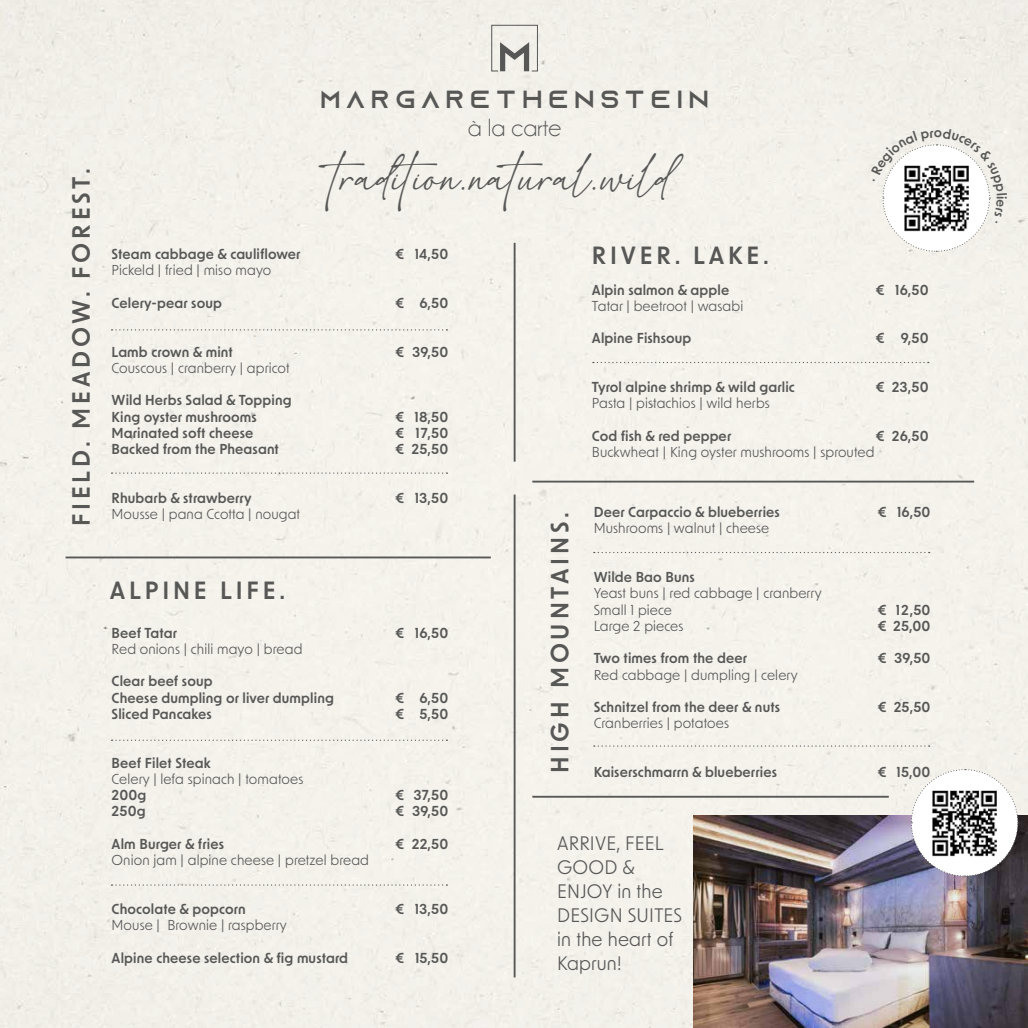
<style>
.page{position:relative;width:1028px;height:1028px;background:#f4f1eb}
.page>*{position:absolute;margin:0;border:0;box-sizing:border-box;transform-origin:0 0}
.t1{font:32.38px "Breathney Demo";color:#575756}
.t2{font:25.12px "Champagne&Limousines";color:#575756}
.t3{font:24.88px "Azonix";letter-spacing:.25em;color:#575756}
.t4{font:600 23.75px "New Order";letter-spacing:.16em;color:#575756}
.t5{font:18.62px/24px "New Order";letter-spacing:.01em;color:#575756}
.t6{font:600 13.75px/16.2px "New Order";letter-spacing:.01em;color:#575756}
.t7{font:13.75px/16.2px "New Order";letter-spacing:.01em;color:#575756}
.t8{font:600 13px "New Order";color:#575756}
</style>
<div class="page">
<hr style="left:513px;top:243px;width:2px;height:218px;background:#575756">
<hr style="left:513px;top:494px;width:2px;height:483px;background:#575756">
<hr style="left:66px;top:556px;width:425px;height:2px;background:#575756">
<hr style="left:532px;top:480px;width:442px;height:2px;background:#575756">
<svg style="left:593px;top:362px;width:335px;height:1px"></svg>
<svg style="left:594px;top:552px;width:335px;height:1px"></svg>
<svg style="left:594px;top:745px;width:335px;height:1px"></svg>
<svg style="left:111px;top:329px;width:336px;height:1px"></svg>
<svg style="left:111px;top:472px;width:336px;height:2px"></svg>
<svg style="left:111px;top:884px;width:336px;height:1px"></svg>
<svg style="left:111px;top:739px;width:336px;height:2px"></svg>
<svg style="left:491px;top:24px;width:47px;height:48px"></svg>
<img style="left:693px;top:815px;width:335px;height:213px">
<svg style="left:910px;top:768px;width:108px;height:109px"></svg>
<hr style="left:532px;top:795px;width:356px;height:2px;background:#575756">
<svg style="left:871px;top:128px;width:135px;height:124px"></svg>
<h3 class="t4" style="left:66px;top:526px;width:359px;rotate:-90deg">FIELD. MEADOW. FOREST.</h3>
<h3 class="t3" style="left:320px;top:88px;width:389px">MARGARETHENSTEIN</h3>
<h2 class="t2" style="left:468px;top:115px;width:95px">à la carte</h2>
<h1 class="t1" style="left:332px;top:166px;width:341px">tradition. natural. wild</h1>
<p class="t6" style="left:112px;top:245px;width:190px">Steam cabbage &amp; cauliflower</p>
<p class="t6" style="left:395px;top:245px;width:55px">€ 14,50</p>
<p class="t7" style="left:112px;top:262px;width:161px">Pickeld | fried | miso mayo</p>
<p class="t6" style="left:112px;top:294px;width:112px">Celery-pear soup</p>
<p class="t6" style="left:395px;top:294px;width:55px">€ 6,50</p>
<p class="t6" style="left:112px;top:343px;width:123px">Lamb crown &amp; mint</p>
<p class="t6" style="left:395px;top:343px;width:55px">€ 39,50</p>
<p class="t7" style="left:112px;top:359px;width:179px">Couscous | cranberry | apricot</p>
<p class="t6" style="left:112px;top:392px;width:181px">Wild Herbs Salad &amp; Topping<br>King oyster mushrooms</p>
<p class="t6" style="left:395px;top:408px;width:55px">€ 18,50</p>
<p class="t6" style="left:112px;top:424px;width:143px">Marinated soft cheese</p>
<p class="t6" style="left:395px;top:424px;width:55px">€ 17,50</p>
<p class="t6" style="left:112px;top:440px;width:169px">Backed from the Pheasant</p>
<p class="t6" style="left:395px;top:440px;width:55px">€ 25,50</p>
<p class="t6" style="left:112px;top:489px;width:141px">Rhubarb &amp; strawberry</p>
<p class="t6" style="left:395px;top:489px;width:55px">€ 13,50</p>
<p class="t7" style="left:112px;top:505px;width:190px">Mousse | pana Ccotta | nougat</p>
<h3 class="t4" style="left:110px;top:574px;width:177px">ALPINE LIFE.</h3>
<p class="t6" style="left:112px;top:624px;width:67px">Beef Tatar</p>
<p class="t6" style="left:395px;top:624px;width:55px">€ 16,50</p>
<p class="t7" style="left:112px;top:640px;width:192px">Red onions | chili mayo | bread</p>
<p class="t6" style="left:112px;top:672px;width:224px">Clear beef soup<br>Cheese dumpling or liver dumpling</p>
<p class="t6" style="left:395px;top:689px;width:55px">€ 6,50</p>
<p class="t6" style="left:112px;top:705px;width:102px">Sliced Pancakes</p>
<p class="t6" style="left:395px;top:705px;width:55px">€ 5,50</p>
<p class="t6" style="left:112px;top:754px;width:100px">Beef Filet Steak</p>
<p class="t7" style="left:112px;top:770px;width:193px">Celery | lefa spinach | tomatoes</p>
<p class="t6" style="left:112px;top:786px;width:36px">200g</p>
<p class="t6" style="left:395px;top:786px;width:55px">€ 37,50</p>
<p class="t6" style="left:112px;top:802px;width:35px">250g</p>
<p class="t6" style="left:395px;top:802px;width:55px">€ 39,50</p>
<p class="t6" style="left:112px;top:835px;width:114px">Alm Burger &amp; fries</p>
<p class="t6" style="left:395px;top:835px;width:55px">€ 22,50</p>
<p class="t7" style="left:112px;top:851px;width:259px">Onion jam | alpine cheese | pretzel bread</p>
<p class="t6" style="left:112px;top:900px;width:135px">Chocolate &amp; popcorn</p>
<p class="t6" style="left:395px;top:900px;width:55px">€ 13,50</p>
<p class="t7" style="left:112px;top:916px;width:177px">Mouse | Brownie | raspberry</p>
<p class="t6" style="left:112px;top:949px;width:238px">Alpine cheese selection &amp; fig mustard</p>
<p class="t6" style="left:395px;top:949px;width:55px">€ 15,50</p>
<h3 class="t4" style="left:544px;top:772px;width:262px;rotate:-90deg">HIGH MOUNTAINS.</h3>
<h3 class="t4" style="left:592px;top:239px;width:178px">RIVER. LAKE.</h3>
<p class="t6" style="left:592px;top:281px;width:139px">Alpin salmon &amp; apple</p>
<p class="t6" style="left:875px;top:281px;width:55px">€ 16,50</p>
<p class="t7" style="left:592px;top:297px;width:153px">Tatar | beetroot | wasabi</p>
<p class="t6" style="left:592px;top:329px;width:101px">Alpine Fishsoup</p>
<p class="t6" style="left:875px;top:329px;width:55px">€ 9,50</p>
<p class="t6" style="left:592px;top:378px;width:204px">Tyrol alpine shrimp &amp; wild garlic</p>
<p class="t6" style="left:875px;top:378px;width:55px">€ 23,50</p>
<p class="t7" style="left:592px;top:394px;width:179px">Pasta | pistachios | wild herbs</p>
<p class="t6" style="left:592px;top:427px;width:141px">Cod fish &amp; red pepper</p>
<p class="t6" style="left:875px;top:427px;width:55px">€ 26,50</p>
<p class="t7" style="left:592px;top:443px;width:284px">Buckwheat | King oyster mushrooms | sprouted</p>
<p class="t6" style="left:594px;top:503px;width:188px">Deer Carpaccio &amp; blueberries</p>
<p class="t6" style="left:877px;top:503px;width:55px">€ 16,50</p>
<p class="t7" style="left:594px;top:519px;width:177px">Mushrooms | walnut | cheese</p>
<p class="t6" style="left:594px;top:568px;width:102px">Wilde Bao Buns</p>
<p class="t7" style="left:594px;top:584px;width:229px">Yeast buns | red cabbage | cranberry<br>Small 1 piece</p>
<p class="t6" style="left:877px;top:601px;width:55px">€ 12,50</p>
<p class="t7" style="left:594px;top:617px;width:91px">Large 2 pieces</p>
<p class="t6" style="left:877px;top:617px;width:55px">€ 25,00</p>
<p class="t6" style="left:594px;top:649px;width:155px">Two times from the deer</p>
<p class="t6" style="left:877px;top:649px;width:55px">€ 39,50</p>
<p class="t7" style="left:594px;top:666px;width:205px">Red cabbage | dumpling | celery</p>
<p class="t6" style="left:594px;top:698px;width:188px">Schnitzel from the deer &amp; nuts</p>
<p class="t6" style="left:877px;top:698px;width:55px">€ 25,50</p>
<p class="t7" style="left:594px;top:714px;width:137px">Cranberries | potatoes</p>
<p class="t6" style="left:594px;top:763px;width:185px">Kaiserschmarrn &amp; blueberries</p>
<p class="t6" style="left:877px;top:763px;width:55px">€ 15,00</p>
<h3 class="t5" style="left:557px;top:830px;width:127px">ARRIVE, FEEL<br>GOOD &amp;<br>ENJOY in the<br>DESIGN SUITES in the heart of<br>Kaprun!</h3>
<p class="t8" style="left:1010px;top:196px;width:5px;rotate:90deg">i</p>
</div>
